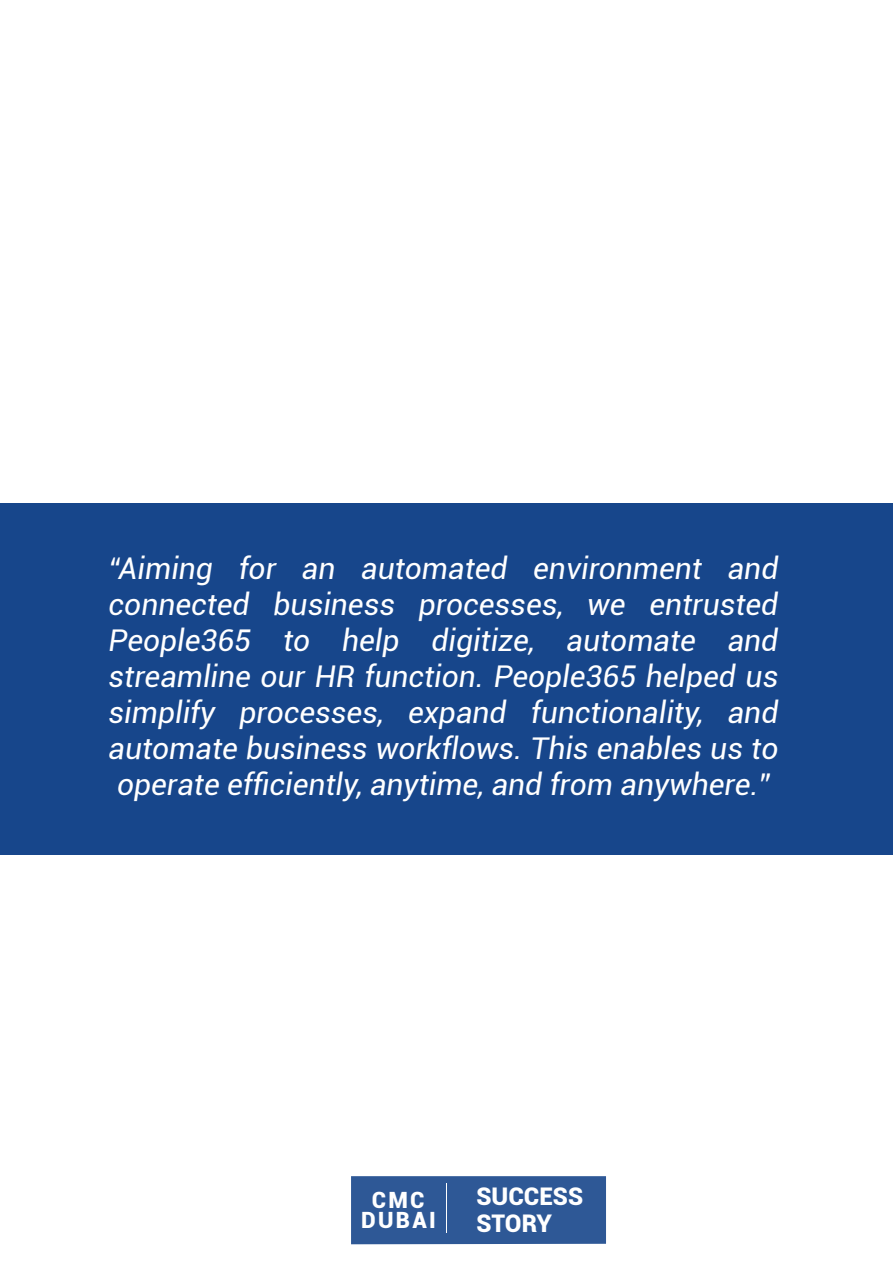
<style>
.page{position:relative;width:893px;height:1263px;background:#fff}
.page>*{position:absolute;margin:0;border:0;box-sizing:border-box;transform-origin:0 0}
.t1{font:italic 30px/36px "Roboto";color:#fff;text-align:justify}
.t2{font:900 24.3px/27.2px "Roboto";color:#fff}
.t3{font:900 22.35px/20.7px "Roboto";letter-spacing:.1em;color:#fff;text-align:center}
</style>
<div class="page">
<div style="left:0;top:503px;width:893px;height:351px;background:#17468b"></div>
<div style="left:351px;top:1176px;width:255px;height:68px;background:#2e5896"></div>
<hr style="left:446px;top:1184px;width:1px;height:49px;background:#fff">
<p class="t1" style="left:109px;top:549px;width:671px">“Aiming for an automated environment and connected business processes, we entrusted People365 to help digitize, automate and streamline our HR function. People365 helped us simplify processes, expand functionality, and automate business workflows. This enables us to operate efficiently, anytime, and from anywhere.”</p>
<p class="t3" style="left:361px;top:1188px;width:76px">CMC<br>DUBAI</p>
<p class="t2" style="left:476px;top:1182px;width:108px">SUCCESS<br>STORY</p>
</div>
